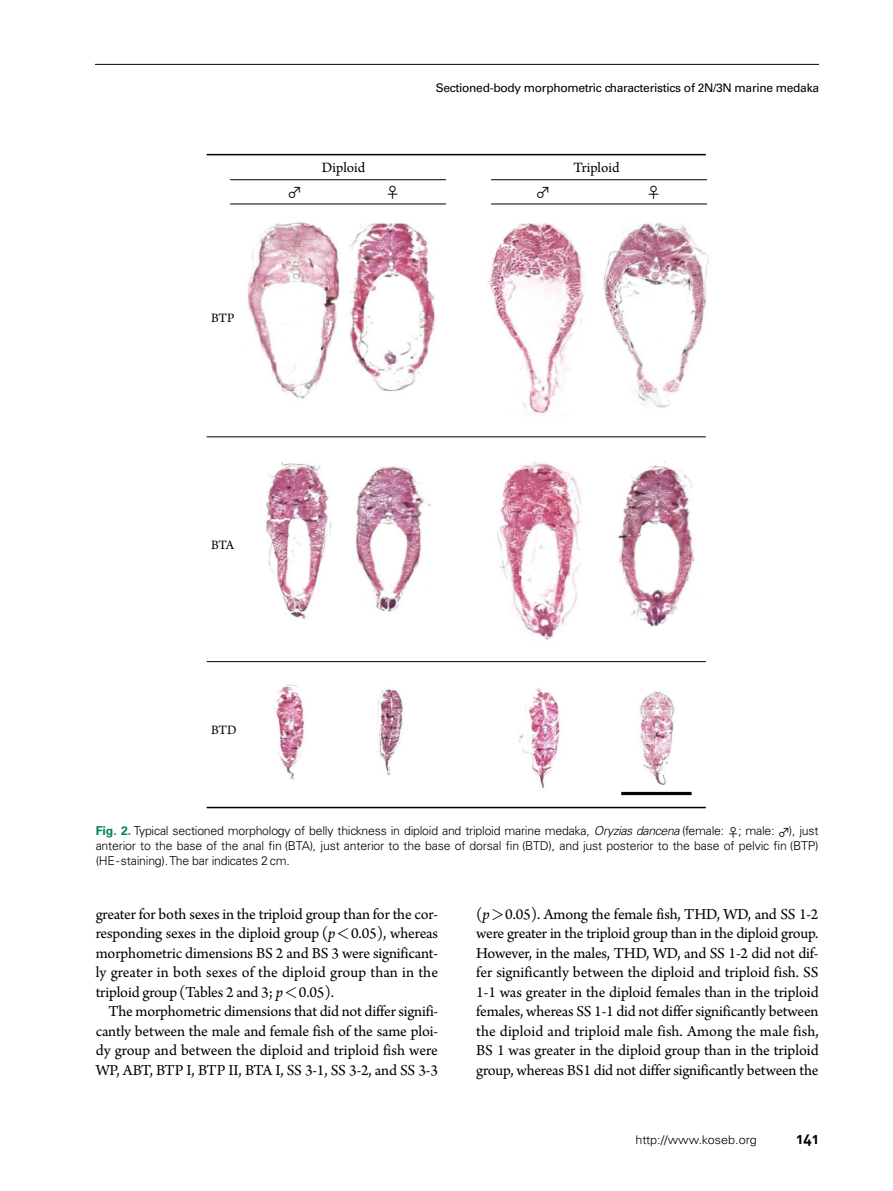
<style>
.page{position:relative;width:893px;height:1191px;background:#fff}
.page>*{position:absolute;margin:0;border:0;box-sizing:border-box;transform-origin:0 0}
.t1{font:16.05px/19.5px "Arno Pro";letter-spacing:-.01em;color:#000;text-align:justify}
.t2{font:15px "Arno Pro";color:#000}
.t3{font:15px "Koz Go Pro";color:#000}
.t4{font:15px "DIN Bold Alternate";color:#000}
.t5{font:13.5px "Arno Pro";letter-spacing:-.03em;color:#000}
.t6{font:300 12.3px/15px "Univers LT Std";letter-spacing:-.02em;color:#000;text-align:justify}
.t7{font:12px "Univers LT Std";letter-spacing:-.025em;color:#000}
.t8{font:300 12px "Univers LT Std";color:#000;scale:1.05 1}
.s1{font-weight:700;color:#00824e}
.s2{font-style:italic}
.s3{font-family:"Koz Go Pro";font-weight:400}
.s4{font-family:"Letter Gothic Std";font-size:15.15px}
</style>
<div class="page">
<hr style="left:96px;top:64px;width:723px;height:1px;background:#000">
<img style="left:206px;top:153px;width:503px;height:656px">
<hr style="left:207px;top:436px;width:499px;height:1px;background:#000">
<hr style="left:491px;top:204px;width:216px;height:1px;background:#000">
<hr style="left:230px;top:204px;width:216px;height:1px;background:#000">
<hr style="left:491px;top:179px;width:216px;height:1px;background:#000">
<hr style="left:230px;top:179px;width:216px;height:1px;background:#000">
<hr style="left:207px;top:154px;width:499px;height:1px;background:#000">
<hr style="left:207px;top:661px;width:499px;height:1px;background:#000">
<hr style="left:207px;top:806px;width:499px;height:2px;background:#000">
<p class="t7" style="left:436px;top:81px;width:385px">Sectioned-body morphometric characteristics of 2N/3N marine medaka</p>
<p class="t2" style="left:322px;top:159px;width:45px">Diploid</p>
<p class="t2" style="left:574px;top:159px;width:47px">Triploid</p>
<p class="t5" style="left:211px;top:310px;width:25px">BTP</p>
<p class="t3" style="left:287px;top:183px;width:16px">♂</p>
<p class="t3" style="left:385px;top:183px;width:16px">♀</p>
<p class="t3" style="left:535px;top:183px;width:16px">♂</p>
<p class="t3" style="left:646px;top:183px;width:16px">♀</p>
<p class="t5" style="left:211px;top:537px;width:25px">BTA</p>
<p class="t5" style="left:211px;top:722px;width:27px">BTD</p>
<p class="t6" style="left:96px;top:823px;width:724px"><span class="s1">Fig. 2.</span> Typical sectioned morphology of belly thickness in diploid and triploid marine medaka, <span class="s2">Oryzias dancena</span> (female: <span class="s3">♀</span>; male: <span class="s3">♂</span>), just anterior to the base of the anal fin (BTA), just anterior to the base of dorsal fin (BTD), and just posterior to the base of pelvic fin (BTP) (HE-staining). The bar indicates 2 cm.</p>
<p class="t1" style="left:96px;top:905px;width:344px">greater for both sexes in the triploid group than for the cor&shy;responding sexes in the diploid group (<span class="s2">p</span><span class="s4">&lt;</span>0.05), whereas morphometric dimensions BS 2 and BS 3 were significant&shy;ly greater in both sexes of the diploid group than in the triploid group(Tables 2 and 3; <span class="s2">p</span><span class="s4">&lt;</span>0.05).</p>
<p class="t1" style="left:96px;top:1002px;width:344px;text-indent:13px">The morphometric dimensions that did not differ signifi&shy;cantly between the male and female fish of the same ploi&shy;dy group and between the diploid and triploid fish were WP, ABT, BTP I, BTP II, BTA I, SS 3-1, SS 3-2, and SS 3-3</p>
<p class="t1" style="left:476px;top:905px;width:344px">(<span class="s2">p</span><span class="s4">&gt;</span>0.05). Among the female fish, THD, WD, and SS 1-2 were greater in the triploid group than in the diploid group.<br>However, in the males, THD, WD, and SS 1-2 did not dif&shy;fer significantly between the diploid and triploid fish. SS 1-1 was greater in the diploid females than in the triploid females, whereas SS 1-1 did not differ significantly between the diploid and triploid male fish. Among the male fish, BS 1 was greater in the diploid group than in the triploid group, whereas BS1 did not differ significantly between the</p>
<p class="t8" style="left:635px;top:1132px;width:117px">http://www.koseb.org</p>
<p class="t4" style="left:797px;top:1129px;width:23px">141</p>
</div>
